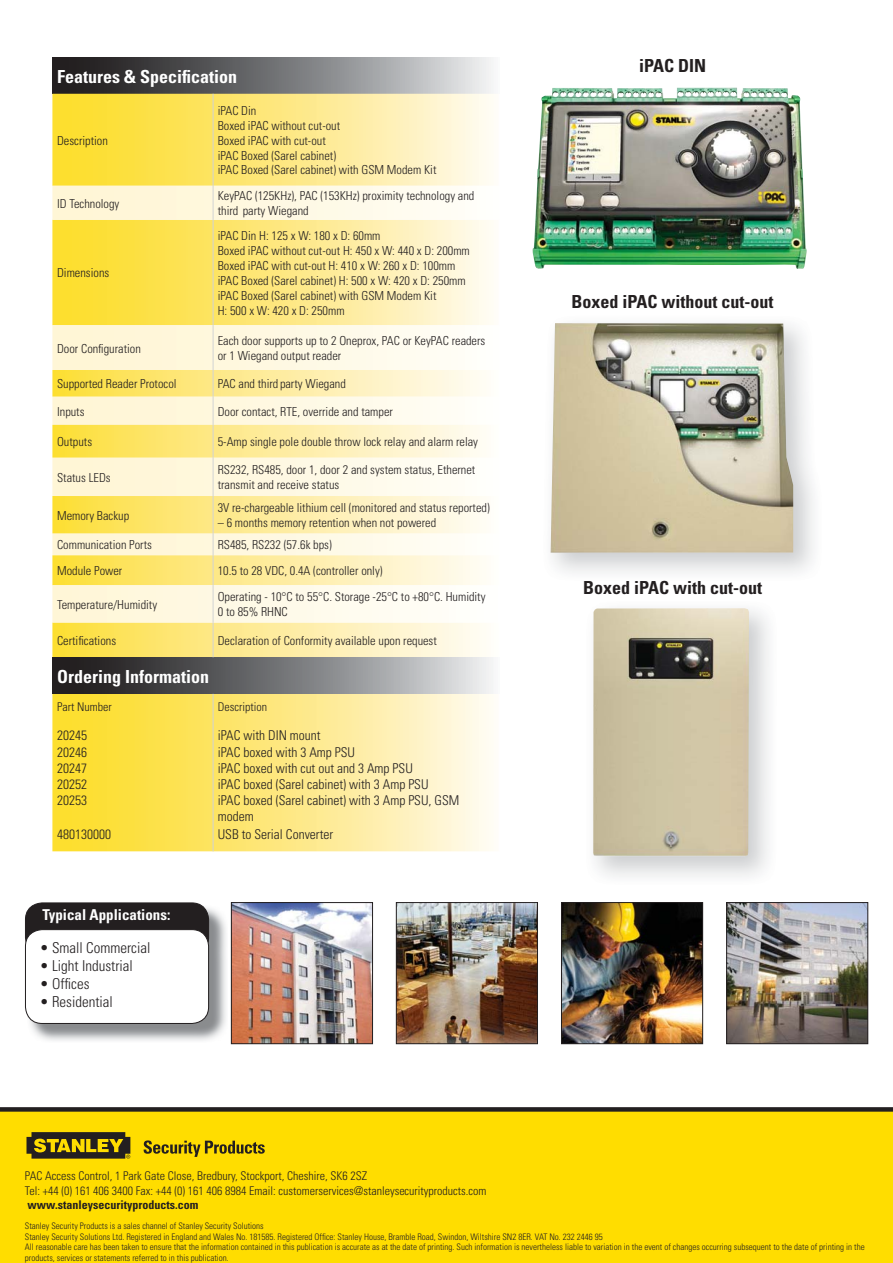
<style>
.page{position:relative;width:893px;height:1263px;background:#fff}
.page>*{position:absolute;margin:0;border:0;box-sizing:border-box;transform-origin:0 0}
.t1{font:700 condensed 18px "Univers";color:#231f20}
.t2{font:700 condensed 18px "Univers";color:#fff}
.t3{font:300 condensed 15px "Univers";color:#231f20}
.t4{font:700 condensed 15px "Univers";color:#fff}
.t5{font:300 condensed 13.5px/16.2px "Univers";color:#231f20;text-align:justify}
.t6{font:300 condensed 12.3px/14.9px "Univers";color:#231f20}
.t7{font:300 condensed 12px/14.4px "Univers";color:#231f20}
.t8{font:700 condensed 12px "Univers";color:#231f20}
.t9{font:300 condensed 9px/10.8px "Univers";color:#231f20}
</style>
<div class="page">
<img style="left:398px;top:904px;width:138px;height:138px">
<div style="left:396px;top:902px;width:142px;height:142px;border:1px solid #231f20"></div>
<div style="left:0;top:1107px;width:893px;height:156px;background:#fd0"></div>
<svg style="left:27px;top:1132px;width:103px;height:27px;background:#655816"></svg>
<svg style="left:143px;top:1140px;width:122px;height:17px;background:#b59d0a"></svg>
<img style="left:533px;top:87px;width:274px;height:182px">
<img style="left:550px;top:327px;width:264px;height:246px">
<img style="left:551px;top:323px;width:242px;height:230px">
<img style="left:593px;top:608px;width:156px;height:248px">
<svg style="left:52px;top:58px;width:441px;height:36px;background:#777779"></svg>
<svg style="left:52px;top:94px;width:441px;height:757px;background:#fde982"></svg>
<svg style="left:52px;top:186px;width:441px;height:184px;background:#fdefac"></svg>
<svg style="left:52px;top:370px;width:441px;height:287px;background:#fef1b5"></svg>
<svg style="left:52px;top:585px;width:441px;height:38px"></svg>
<svg style="left:52px;top:657px;width:441px;height:37px;background:#767778"></svg>
<hr style="left:213px;top:94px;width:1px;height:92px;background:#d1d3d4">
<hr style="left:213px;top:186px;width:1px;height:34px;background:#d1d3d4">
<hr style="left:213px;top:220px;width:1px;height:105px;background:#d1d3d4">
<hr style="left:213px;top:325px;width:1px;height:45px;background:#d1d3d4">
<svg style="left:213px;top:370px;width:1px;height:55px"></svg>
<hr style="left:213px;top:425px;width:1px;height:33px;background:#d1d3d4">
<hr style="left:213px;top:458px;width:1px;height:38px;background:#d1d3d4">
<hr style="left:213px;top:496px;width:1px;height:37px;background:#d1d3d4">
<svg style="left:213px;top:533px;width:1px;height:22px"></svg>
<hr style="left:213px;top:555px;width:1px;height:30px;background:#d1d3d4">
<hr style="left:213px;top:585px;width:1px;height:38px;background:#d1d3d4">
<hr style="left:213px;top:623px;width:1px;height:34px;background:#d1d3d4">
<svg style="left:213px;top:694px;width:1px;height:24px"></svg>
<hr style="left:213px;top:718px;width:1px;height:133px;background:#d1d3d4">
<img style="left:233px;top:904px;width:138px;height:138px">
<div style="left:231px;top:902px;width:142px;height:142px;border:1px solid #231f20"></div>
<img style="left:728px;top:904px;width:138px;height:138px">
<div style="left:726px;top:902px;width:142px;height:142px;border:1px solid #231f20"></div>
<img style="left:563px;top:904px;width:138px;height:138px">
<div style="left:561px;top:902px;width:142px;height:142px;border:1px solid #231f20"></div>
<img style="left:27px;top:905px;width:199px;height:136px">
<div style="left:25px;top:903px;width:184px;height:51px;background:#231f20;border-radius:17px"></div>
<div style="left:25px;top:902px;width:184px;height:53px;border:1px solid #231f20;border-radius:17px"></div>
<div style="left:25px;top:930px;width:184px;height:93px;background:#fff;border-radius:17px"></div>
<div style="left:25px;top:929px;width:184px;height:95px;border:1px solid #231f20;border-radius:17px"></div>
<h1 class="t2" style="left:57px;top:70px;width:181px">Features &amp; Specification</h1>
<p class="t6" style="left:57px;top:134px;width:52px">Description</p>
<p class="t6" style="left:218px;top:104px;width:220px">iPAC Din<br>Boxed iPAC without cut-out<br>Boxed iPAC with cut-out<br>iPAC Boxed (Sarel cabinet)<br>iPAC Boxed (Sarel cabinet) with GSM Modem Kit</p>
<p class="t6" style="left:57px;top:197px;width:64px">ID Technology</p>
<p class="t6" style="left:218px;top:190px;width:258px">KeyPAC (125KHz), PAC (153KHz) proximity technology and third party Wiegand</p>
<p class="t6" style="left:57px;top:267px;width:54px">Dimensions</p>
<p class="t6" style="left:218px;top:230px;width:254px">iPAC Din H: 125 x W: 180 x D: 60mm<br>Boxed iPAC without cut-out H: 450 x W: 440 x D: 200mm Boxed iPAC with cut-out H: 410 x W: 260 x D: 100mm iPAC Boxed (Sarel cabinet) H: 500 x W: 420 x D: 250mm iPAC Boxed (Sarel cabinet) with GSM Modem Kit<br>H: 500 x W: 420 x D: 250mm</p>
<p class="t6" style="left:57px;top:342px;width:85px">Door Configuration</p>
<p class="t6" style="left:218px;top:335px;width:269px">Each door supports up to 2 Oneprox, PAC or KeyPAC readers or 1 Wiegand output reader</p>
<p class="t6" style="left:57px;top:378px;width:121px">Supported Reader Protocol</p>
<p class="t6" style="left:218px;top:378px;width:130px">PAC and third party Wiegand</p>
<p class="t6" style="left:57px;top:405px;width:29px">Inputs</p>
<p class="t6" style="left:218px;top:405px;width:177px">Door contact, RTE, override and tamper</p>
<p class="t6" style="left:57px;top:436px;width:37px">Outputs</p>
<p class="t6" style="left:218px;top:436px;width:262px">5-Amp single pole double throw lock relay and alarm relay</p>
<p class="t6" style="left:57px;top:471px;width:55px">Status LEDs</p>
<p class="t6" style="left:218px;top:464px;width:259px">RS232, RS485, door 1, door 2 and system status, Ethernet transmit and receive status</p>
<p class="t6" style="left:57px;top:509px;width:74px">Memory Backup</p>
<p class="t6" style="left:218px;top:502px;width:273px">3V re-chargeable lithium cell (monitored and status reported)</p>
<p class="t6" style="left:218px;top:517px;width:220px">– 6 months memory retention when not powered</p>
<p class="t6" style="left:57px;top:539px;width:96px">Communication Ports</p>
<p class="t6" style="left:218px;top:539px;width:115px">RS485, RS232 (57.6k bps)</p>
<p class="t6" style="left:57px;top:565px;width:67px">Module Power</p>
<p class="t6" style="left:218px;top:565px;width:166px">10.5 to 28 VDC, 0.4A (controller only)</p>
<p class="t6" style="left:57px;top:598px;width:102px">Temperature/Humidity</p>
<p class="t6" style="left:218px;top:591px;width:269px">Operating - 10°C to 55°C. Storage -25°C to +80°C. Humidity<br>0 to 85% RHNC</p>
<p class="t6" style="left:57px;top:634px;width:61px">Certifications</p>
<p class="t6" style="left:218px;top:634px;width:221px">Declaration of Conformity available upon request</p>
<h1 class="t2" style="left:57px;top:670px;width:153px">Ordering Information</h1>
<p class="t7" style="left:57px;top:700px;width:56px">Part Number</p>
<p class="t7" style="left:218px;top:700px;width:51px">Description</p>
<p class="t5" style="left:57px;top:729px;width:31px">20245<br>20246<br>20247<br>20252<br>20253</p>
<p class="t5" style="left:57px;top:828px;width:55px">480130000</p>
<p class="t5" style="left:218px;top:729px;width:243px;text-align:left">iPAC with DIN mount<br>iPAC boxed with 3 Amp PSU<br>iPAC boxed with cut out and 3 Amp PSU<br>iPAC boxed (Sarel cabinet) with 3 Amp PSU<br>iPAC boxed (Sarel cabinet) with 3 Amp PSU, GSM modem</p>
<p class="t5" style="left:218px;top:828px;width:117px">USB to Serial Converter</p>
<p class="t4" style="left:43px;top:910px;width:129px">Typical Applications:</p>
<p class="t3" style="left:40px;top:942px;width:112px">• Small Commercial</p>
<p class="t3" style="left:40px;top:960px;width:95px">• Light Industrial</p>
<p class="t3" style="left:40px;top:978px;width:51px">• Offices</p>
<p class="t3" style="left:40px;top:996px;width:75px">• Residential</p>
<p class="t7" style="left:25px;top:1170px;width:463px">PAC Access Control, 1 Park Gate Close, Bredbury, Stockport, Cheshire, SK6 2SZ<br>Tel: +44 (0) 161 406 3400 Fax: +44 (0) 161 406 8984 Email: customerservices@stanleysecurityproducts.com</p>
<p class="t8" style="left:28px;top:1200px;width:172px">www.stanleysecurityproducts.com</p>
<h1 class="t1" style="left:639px;top:59px;width:69px">iPAC DIN</h1>
<h1 class="t1" style="left:571px;top:295px;width:204px">Boxed iPAC without cut-out</h1>
<h1 class="t1" style="left:583px;top:581px;width:181px">Boxed iPAC with cut-out</h1>
<p class="t9" style="left:25px;top:1221px;width:841px">Stanley Security Products is a sales channel of Stanley Security Solutions<br>Stanley Security Solutions Ltd. Registered in England and Wales No. 181585. Registered Office: Stanley House, Bramble Road, Swindon, Wiltshire SN2 8ER. VAT No. 232 2446 95<br>All reasonable care has been taken to ensure that the information contained in this publication is accurate as at the date of printing. Such information is nevertheless liable to variation in the event of changes occurring subsequent to the date of printing in the products, services or statements referred to in this publication.</p>
</div>
